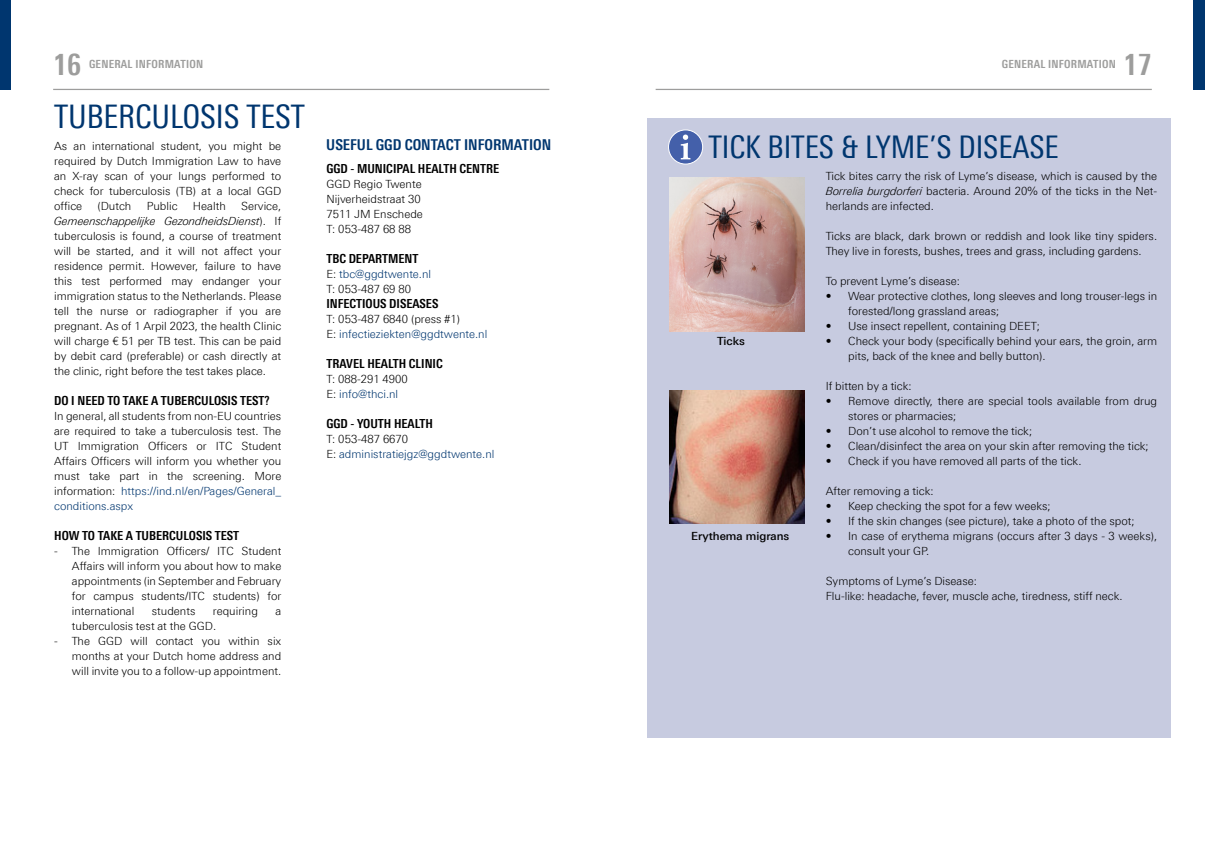
<style>
.page{position:relative;width:1205px;height:851px;background:#fff}
.page>*{position:absolute;margin:0;border:0;box-sizing:border-box;transform-origin:0 0}
.t1{font:32.5px "Linotype Univers 420 Cn";letter-spacing:-.005em;color:#00366f}
.t2{font:31.25px "Linotype Univers 420 Cn";letter-spacing:-.005em;color:#00366f}
.t3{font:700 30px "Linotype Univers 620 Cn";color:#9d9d9c}
.t4{font:700 15px "Linotype Univers 620 Cn";color:#00366f}
.t5{font:700 12.5px "Linotype Univers 620 Cn";color:#000}
.t6{font:300 11.25px/15px "Linotype Univers 330";color:#000}
.t7{font:300 11.25px/15px "Linotype Univers 330";color:#00366f}
.t8{font:11.25px "Linotype Univers 331 Light It";color:#000}
.t9{font:700 11.25px "Linotype Univers 620 Cn";letter-spacing:.02em;color:#9d9d9c}
.t10{font:500 11.25px "Linotype Univers 530";color:#000}
.s1{color:#000}
.s2{color:#00366f}
.s3{font-family:"Linotype Univers 331 Light It";font-weight:400}
.s4{font-family:"Linotype Univers 330";font-weight:300}
</style>
<div class="page">
<hr style="left:656px;top:89px;width:496px;height:1px;background:#9d9d9c">
<hr style="left:53px;top:89px;width:496px;height:1px;background:#9d9d9c">
<div style="left:0;top:0;width:11px;height:90px;background:#00366f"></div>
<div style="left:1192px;top:0;width:13px;height:90px;background:#00366f"></div>
<div style="left:647px;top:118px;width:523px;height:619px;background:#c7cbe0"></div>
<div style="left:668px;top:130px;width:35px;height:34px;background:#4460aa;border-radius:50%"></div>
<div style="left:668px;top:130px;width:35px;height:34px;border:1px solid #fff;border-radius:50%"></div>
<svg style="left:681px;top:134px;width:9px;height:25px"></svg>
<img style="left:670px;top:178px;width:135px;height:153px">
<img style="left:670px;top:390px;width:134px;height:133px">
<h3 class="t3" style="left:53px;top:47px;width:30px">16</h3>
<h3 class="t3" style="left:1123px;top:47px;width:30px">17</h3>
<p class="t9" style="left:89px;top:57px;width:116px">GENERAL INFORMATION</p>
<p class="t9" style="left:1002px;top:57px;width:116px">GENERAL INFORMATION</p>
<h1 class="t1" style="left:54px;top:97px;width:252px">TUBERCULOSIS TEST</h1>
<p class="t6" style="left:54px;top:138px;width:229px;text-align:justify">As an international student, you might be required by Dutch Immigration Law to have an X-ray scan of your lungs performed to check for tuberculosis (TB) at a local GGD office</p>
<h2 class="t2" style="left:708px;top:128px;width:352px">TICK BITES &amp; LYME’S DISEASE</h2>
<h3 class="t4" style="left:326px;top:136px;width:226px">USEFUL GGD CONTACT INFORMATION</h3>
<p class="t5" style="left:326px;top:161px;width:174px">GGD - MUNICIPAL HEALTH CENTRE</p>
<p class="t6" style="left:326px;top:176px;width:98px">GGD Regio Twente<br>Nijverheidstraat 30<br>7511 JM Enschede<br>T: 053-487 68 88</p>
<p class="t5" style="left:326px;top:251px;width:94px">TBC DEPARTMENT</p>
<p class="t7" style="left:326px;top:266px;width:106px"><span class="s1">E:</span> tbc@ggdtwente.nl<br><span class="s1">T: 053-487 69 80</span></p>
<p class="t5" style="left:326px;top:296px;width:113px">INFECTIOUS DISEASES</p>
<p class="t7" style="left:326px;top:311px;width:162px"><span class="s1">T: 053-487 6840 (press #1)<br>E:</span> infectieziekten@ggdtwente.nl</p>
<p class="t5" style="left:326px;top:356px;width:118px">TRAVEL HEALTH CLINIC</p>
<p class="t6" style="left:326px;top:371px;width:83px">T: 088-291 4900<br>E: <span class="s2">info@thci.nl</span></p>
<p class="t5" style="left:326px;top:416px;width:108px">GGD - YOUTH HEALTH</p>
<p class="t7" style="left:326px;top:431px;width:170px"><span class="s1">T: 053-487 6670<br>E:</span> administratiejgz@ggdtwente.nl</p>
<p class="t6" style="left:826px;top:168px;width:333px;text-align:justify">Tick bites carry the risk of Lyme’s disease, which is caused by the <span class="s3">Borrelia burgdorferi</span> bacteria. Around 20% of the ticks in the Net&shy;herlands are infected.</p>
<p class="t6" style="left:826px;top:228px;width:333px">Ticks are black, dark brown or reddish and look like tiny spiders.<br>They live in forests, bushes, trees and grass, including gardens.</p>
<p class="t6" style="left:826px;top:273px;width:136px">To prevent Lyme’s disease:</p>
<p class="t6" style="left:848px;top:288px;width:310px;text-indent:-22px">• Wear protective clothes, long sleeves and long trouser-legs in forested/long grassland areas;</p>
<p class="t6" style="left:826px;top:318px;width:216px">• Use insect repellent, containing DEET;</p>
<p class="t6" style="left:848px;top:333px;width:310px;text-indent:-22px">• Check your body (specifically behind your ears, the groin, arm pits, back of the knee and belly button).</p>
<p class="t6" style="left:826px;top:378px;width:87px">If bitten by a tick:</p>
<p class="t6" style="left:848px;top:393px;width:310px;text-indent:-22px">• Remove directly, there are special tools available from drug stores or pharmacies;</p>
<p class="t6" style="left:826px;top:423px;width:208px">• Don’t use alcohol to remove the tick;</p>
<p class="t6" style="left:826px;top:438px;width:325px">• Clean/disinfect the area on your skin after removing the tick;</p>
<p class="t6" style="left:826px;top:453px;width:257px">• Check if you have removed all parts of the tick.</p>
<p class="t6" style="left:826px;top:483px;width:109px">After removing a tick:</p>
<p class="t6" style="left:826px;top:498px;width:226px">• Keep checking the spot for a few weeks;</p>
<p class="t6" style="left:826px;top:513px;width:310px">• If the skin changes (see picture), take a photo of the spot;</p>
<p class="t6" style="left:848px;top:528px;width:310px;text-indent:-22px">• In case of erythema migrans (occurs after 3 days - 3 weeks), consult your GP.</p>
<p class="t6" style="left:826px;top:573px;width:298px">Symptoms of Lyme’s Disease:<br>Flu-like: headache, fever, muscle ache, tiredness, stiff neck.</p>
<p class="t6" style="left:97px;top:198px;width:35px">(Dutch</p>
<p class="t6" style="left:147px;top:198px;width:32px">Public</p>
<p class="t6" style="left:193px;top:198px;width:34px">Health</p>
<p class="t6" style="left:241px;top:198px;width:42px">Service,</p>
<p class="t8" style="left:54px;top:214px;width:229px">Gemeenschappelijke GezondheidsDienst<span class="s4">). If</span></p>
<p class="t6" style="left:54px;top:228px;width:229px;text-align:justify">tuberculosis is found, a course of treatment will be started, and it will not affect your residence permit. However, failure to have this test performed may endanger your immigration status to the Netherlands. Please tell the nurse or radiographer if you are pregnant. As of 1 Arpil 2023, the health Clinic will charge € 51 per TB test. This can be paid by debit card (preferable) or cash directly at the clinic, right before the test takes place.</p>
<p class="t5" style="left:54px;top:393px;width:217px">DO I NEED TO TAKE A TUBERCULOSIS TEST?</p>
<p class="t6" style="left:54px;top:408px;width:229px;text-align:justify">In general, all students from non-EU countries are required to take a tuberculosis test. The UT Immigration Officers or ITC Student Affairs Officers will inform you whether you must take part in the screening. More information: <span class="s2">https://ind.nl/en/Pages/General_ conditions.aspx</span></p>
<p class="t5" style="left:54px;top:528px;width:187px">HOW TO TAKE A TUBERCULOSIS TEST</p>
<p class="t6" style="left:72px;top:543px;width:211px;text-align:justify;text-indent:-18px">- The Immigration Officers/ ITC Student Affairs will inform you about how to make appointments (in September and February for campus students/ITC students) for international</p>
<p class="t10" style="left:717px;top:334px;width:29px">Ticks</p>
<p class="t10" style="left:691px;top:529px;width:100px">Erythema migrans</p>
<p class="t6" style="left:152px;top:603px;width:45px">students</p>
<p class="t6" style="left:213px;top:603px;width:47px">requiring</p>
<p class="t6" style="left:275px;top:603px;width:7px">a</p>
<p class="t6" style="left:72px;top:618px;width:146px">tuberculosis test at the GGD.</p>
<p class="t6" style="left:72px;top:633px;width:211px;text-align:justify;text-indent:-18px">- The GGD will contact you within six months at your Dutch home address and will invite you to a follow-up appointment.</p>
</div>
